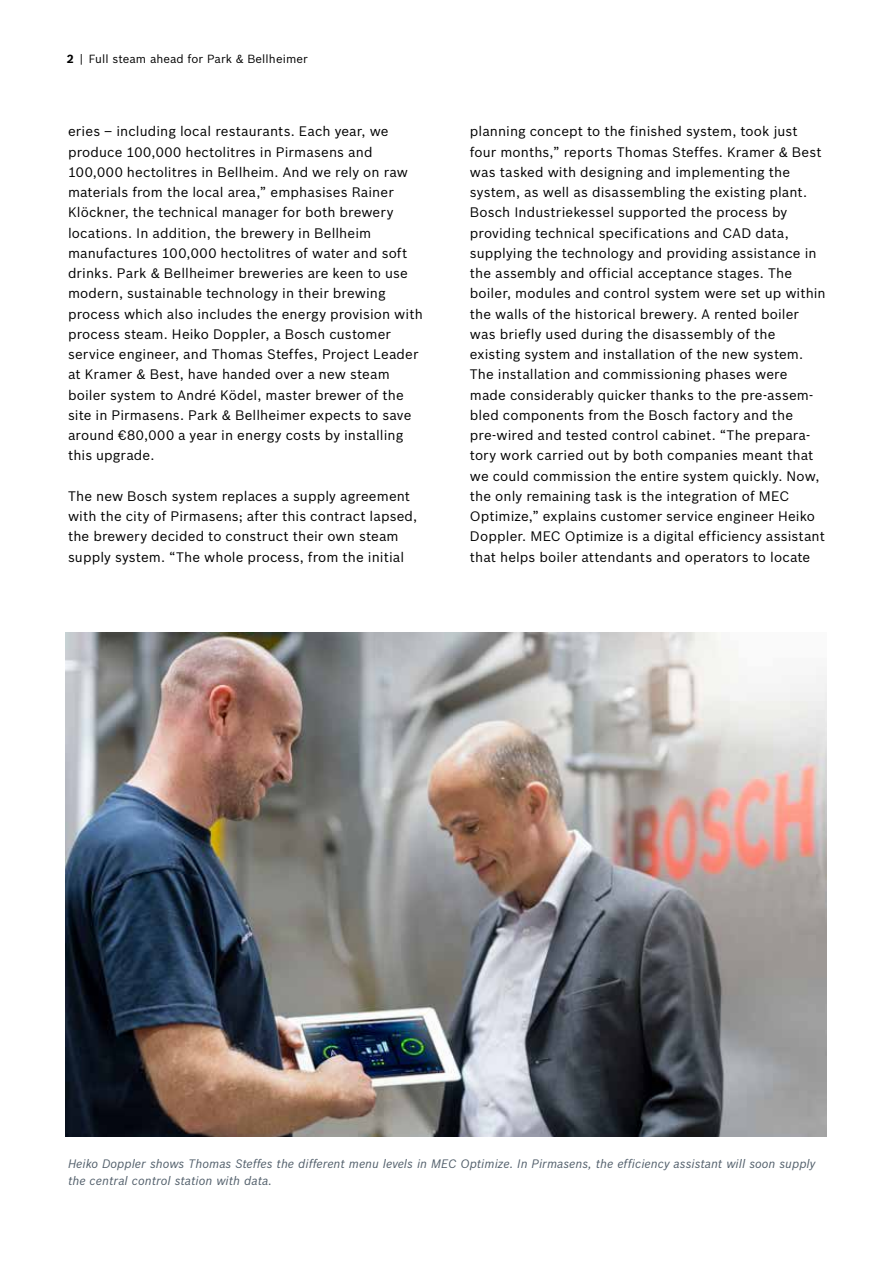
<style>
.page{position:relative;width:893px;height:1263px;background:#fff}
.page>*{position:absolute;margin:0;border:0;box-sizing:border-box;transform-origin:0 0}
.t1{font:13.5px/20.2px "Bosch Sans";letter-spacing:.01em;color:#000}
.t2{font:italic 12px/17px "Bosch Sans";color:#525f6b}
.t3{font:11.55px "Bosch Sans";letter-spacing:.01em;color:#000}
.s1{font-weight:700}
</style>
<div class="page">
<img style="left:66px;top:632px;width:761px;height:505px">
<p class="t3" style="left:67px;top:50px;width:242px"><span class="s1">2</span> | Full steam ahead for Park &amp; Bellheimer</p>
<p class="t1" style="left:68px;top:120px;width:356px">eries – including local restaurants. Each year, we produce 100,000 hectolitres in Pirmasens and 100,000 hectolitres in Bellheim. And we rely on raw materials from the local area,” emphasises Rainer Klöckner, the technical manager for both brewery locations. In addition, the brewery in Bellheim manufactures 100,000 hectolitres of water and soft drinks. Park &amp; Bellheimer breweries are keen to use modern, sustainable technology in their brewing process which also includes the energy provision with process steam. Heiko Doppler, a Bosch customer service engineer, and Thomas Steffes, Project Leader at Kramer &amp; Best, have handed over a new steam boiler system to André Ködel, master brewer of the site in Pirmasens. Park &amp; Bellheimer expects to save around €80,000 a year in energy costs by installing this upgrade.</p>
<p class="t1" style="left:68px;top:485px;width:351px">The new Bosch system replaces a supply agreement with the city of Pirmasens; after this contract lapsed, the brewery decided to construct their own steam supply system. “The whole process, from the initial</p>
<p class="t1" style="left:470px;top:120px;width:357px">planning concept to the finished system, took just four months,” reports Thomas Steffes. Kramer &amp; Best was tasked with designing and implementing the system, as well as disassembling the existing plant.<br>Bosch Industriekessel supported the process by providing technical specifications and CAD data, supplying the technology and providing assistance in the assembly and official acceptance stages. The boiler, modules and control system were set up within the walls of the historical brewery. A rented boiler was briefly used during the disassembly of the existing system and installation of the new system.<br>The installation and commissioning phases were made considerably quicker thanks to the pre-assem&shy;bled components from the Bosch factory and the pre-wired and tested control cabinet. “The prepara&shy;tory work carried out by both companies meant that we could commission the entire system quickly. Now, the only remaining task is the integration of MEC Optimize,” explains customer service engineer Heiko Doppler. MEC Optimize is a digital efficiency assistant that helps boiler attendants and operators to locate</p>
<p class="t2" style="left:68px;top:1154px;width:749px">Heiko Doppler shows Thomas Steffes the different menu levels in MEC Optimize. In Pirmasens, the efficiency assistant will soon supply the central control station with data.</p>
</div>
